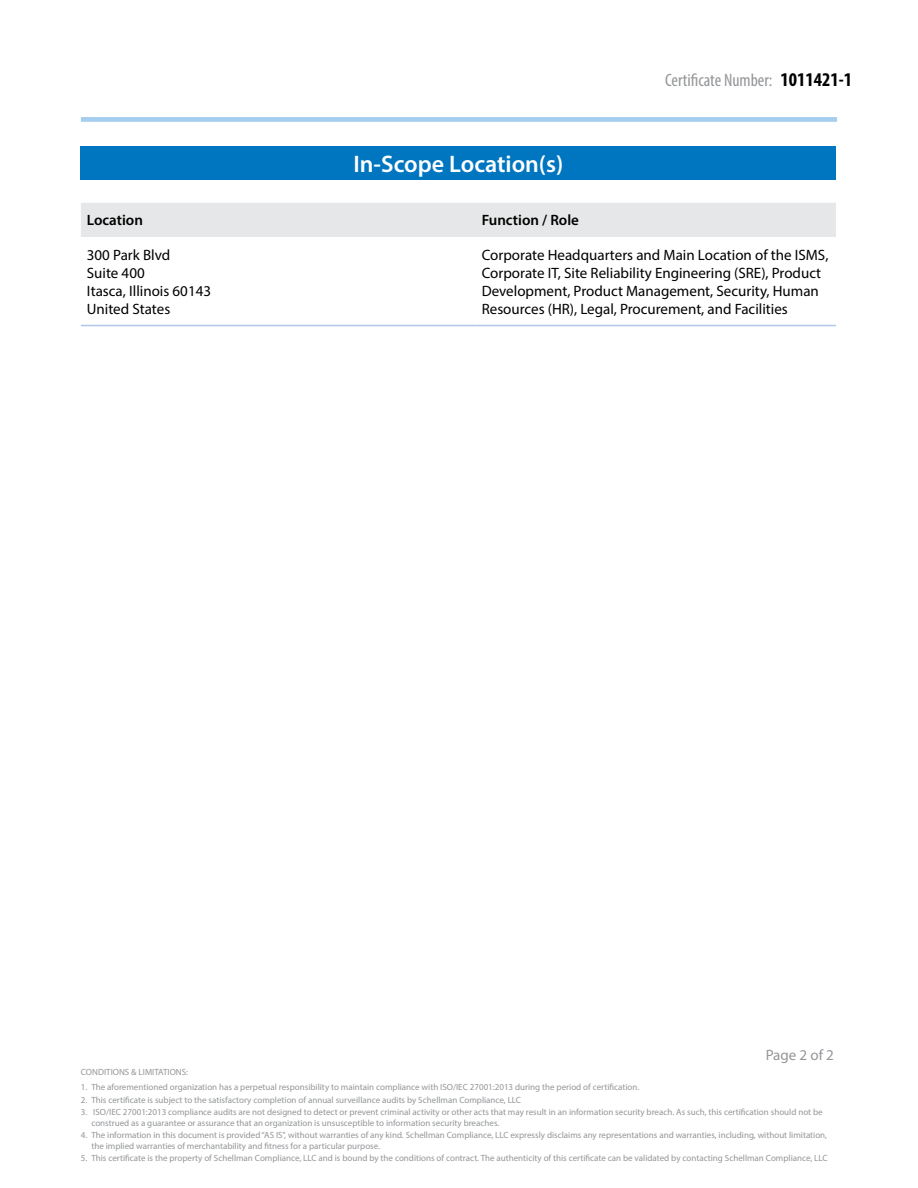
<style>
.page{position:relative;width:918px;height:1188px;background:#fff}
.page>*{position:absolute;margin:0;border:0;box-sizing:border-box;transform-origin:0 0}
.t1{font:600 24px "Myriad Pro";color:#fff}
.t2{font:condensed 18px "Myriad Pro";color:#939598}
.t3{font:15px/18px "Myriad Pro";color:#000}
.t4{font:600 15px "Myriad Pro";color:#000}
.t5{font:15px "Myriad Pro";color:#939598}
.t6{font:9px/10.8px "Myriad Pro";color:#939598}
.s1{font-weight:700;font-size:19.5px;color:#000}
</style>
<div class="page">
<div style="left:81px;top:117px;width:756px;height:5px;background:#a5ceee"></div>
<div style="left:81px;top:146px;width:755px;height:34px;background:#0076c0"></div>
<div style="left:81px;top:203px;width:755px;height:33px;background:#e6e7e8"></div>
<hr style="left:81px;top:236px;width:395px;height:1px;background:#e6e7e8">
<hr style="left:476px;top:236px;width:360px;height:1px;background:#e6e7e8">
<hr style="left:81px;top:325px;width:395px;height:1px;background:#aec7e8">
<hr style="left:476px;top:325px;width:360px;height:1px;background:#aec7e8">
<h1 class="t1" style="left:353px;top:148px;width:212px">In-Scope Location(s)</h1>
<h2 class="t2" style="left:665px;top:69px;width:188px">Certificate Number: <span class="s1">1011421-1</span></h2>
<h3 class="t4" style="left:87px;top:211px;width:58px">Location</h3>
<h3 class="t4" style="left:482px;top:211px;width:99px">Function / Role</h3>
<h3 class="t3" style="left:87px;top:245px;width:126px">300 Park Blvd<br>Suite 400<br>Itasca, Illinois 60143<br>United States</h3>
<h3 class="t3" style="left:482px;top:245px;width:348px">Corporate Headquarters and Main Location of the ISMS, Corporate IT, Site Reliability Engineering (SRE), Product Development, Product Management, Security, Human Resources (HR), Legal, Procurement, and Facilities</h3>
<h3 class="t5" style="left:766px;top:1045px;width:70px">Page 2 of 2</h3>
<p class="t6" style="left:81px;top:1066px;width:109px">CONDITIONS &amp; LIMITATIONS:</p>
<p class="t6" style="left:81px;top:1082px;width:560px">1. The aforementioned organization has a perpetual responsibility to maintain compliance with ISO/IEC 27001:2013 during the period of certification.</p>
<p class="t6" style="left:81px;top:1094px;width:442px">2. This certificate is subject to the satisfactory completion of annual surveillance audits by Schellman Compliance, LLC</p>
<p class="t6" style="left:91px;top:1106px;width:733px;text-indent:-11px">3. ISO/IEC 27001:2013 compliance audits are not designed to detect or prevent criminal activity or other acts that may result in an information security breach. As such, this certification should not be construed as a guarantee or assurance that an organization is unsusceptible to information security breaches.</p>
<p class="t6" style="left:91px;top:1129px;width:737px;text-indent:-11px">4. The information in this document is provided “AS IS”, without warranties of any kind. Schellman Compliance, LLC expressly disclaims any representations and warranties, including, without limitation, the implied warranties of merchantability and fitness for a particular purpose.</p>
<p class="t6" style="left:81px;top:1152px;width:748px">5. This certificate is the property of Schellman Compliance, LLC and is bound by the conditions of contract. The authenticity of this certificate can be validated by contacting Schellman Compliance, LLC</p>
</div>
